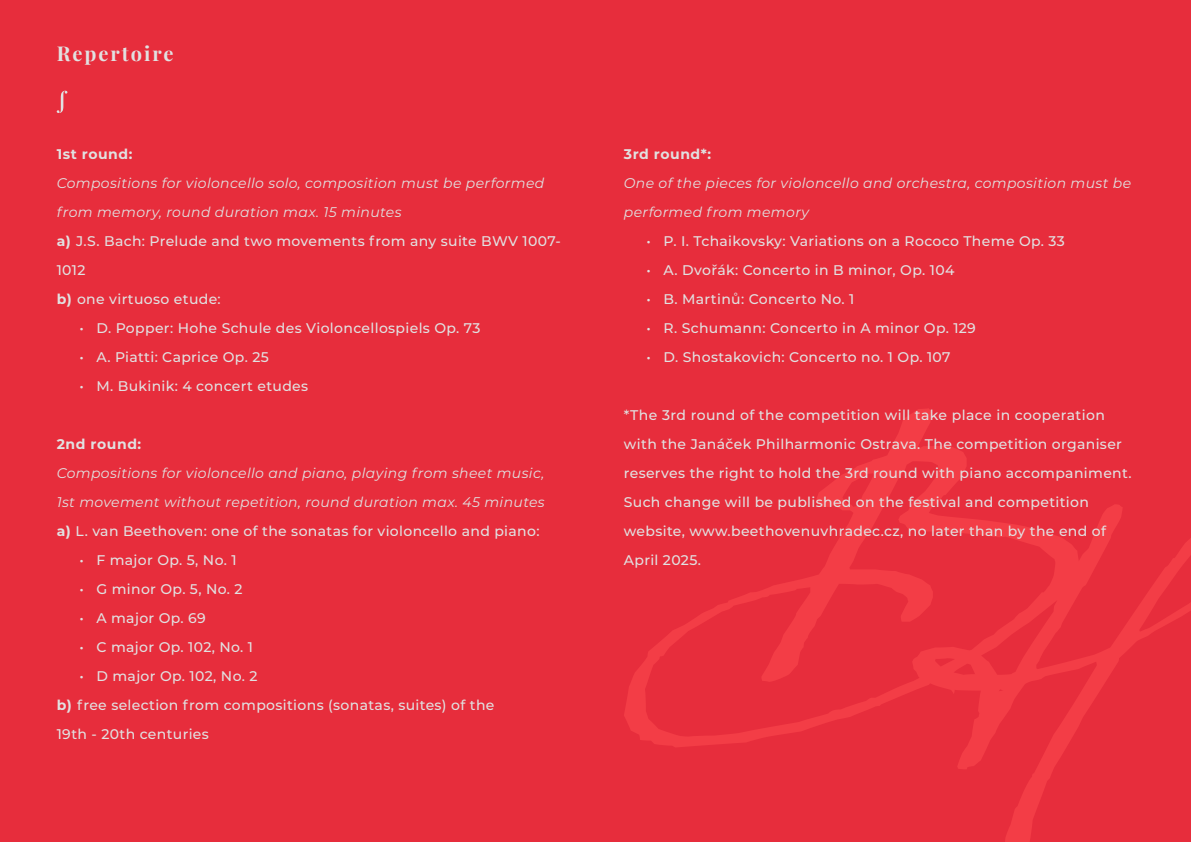
<style>
.page{position:relative;width:1191px;height:842px;background:#e72d3c}
.page>*{position:absolute;margin:0;border:0;box-sizing:border-box;transform-origin:0 0}
.t1{font:700 20px "Playfair Display";letter-spacing:.1em;color:#e1e1e1}
.t2{font:500 14px/29px "Montserrat";letter-spacing:.025em;color:#e1e1e1}
.t3{font:italic 14px/29px "Montserrat";letter-spacing:.025em;color:#e1e1e1}
.t4{font:700 14px "Montserrat";letter-spacing:.04em;color:#e1e1e1}
.s1{font-weight:700;font-style:normal}
.s2{font-weight:500;font-style:normal}
.s3{font-weight:700}
</style>
<div class="page">
<svg style="left:57px;top:91px;width:10px;height:22px"></svg>
<svg style="left:624px;top:409px;width:567px;height:433px"></svg>
<h1 class="t1" style="left:57px;top:38px;width:118px">Repertoire</h1>
<p class="t4" style="left:57px;top:144px;width:77px">1st round:</p>
<p class="t3" style="left:57px;top:168px;width:505px">Compositions for violoncello solo, composition must be performed from memory, round duration max. 15 minutes<br><span class="s1">a)</span> <span class="s2">J.S. Bach: Prelude and two movements from any suite BWV 1007- 1012<br></span><span class="s1">b)</span> <span class="s2">one virtuoso etude:</span></p>
<p class="t2" style="left:79px;top:313px;width:403px">• D. Popper: Hohe Schule des Violoncellospiels Op. 73</p>
<p class="t2" style="left:79px;top:342px;width:191px">• A. Piatti: Caprice Op. 25</p>
<p class="t2" style="left:79px;top:371px;width:230px">• M. Bukinik: 4 concert etudes</p>
<p class="t4" style="left:57px;top:434px;width:86px">2nd round:</p>
<p class="t3" style="left:57px;top:458px;width:489px;text-align:justify">Compositions for violoncello and piano, playing from sheet music, 1st movement without repetition, round duration max. 45 minutes <span class="s1">a)</span> <span class="s2">L. van Beethoven: one of the sonatas for violoncello and piano:</span></p>
<p class="t2" style="left:79px;top:545px;width:159px">• F major Op. 5, No. 1</p>
<p class="t2" style="left:79px;top:574px;width:165px">• G minor Op. 5, No. 2</p>
<p class="t2" style="left:79px;top:603px;width:128px">• A major Op. 69</p>
<p class="t2" style="left:79px;top:632px;width:175px">• C major Op. 102, No. 1</p>
<p class="t2" style="left:57px;top:661px;width:439px;text-indent:23px">• D major Op. 102, No. 2<br><span class="s3">b)</span> free selection from compositions (sonatas, suites) of the<br>19th - 20th centuries</p>
<p class="t4" style="left:624px;top:144px;width:89px">3rd round*:</p>
<p class="t3" style="left:624px;top:168px;width:509px">One of the pieces for violoncello and orchestra, composition must be performed from memory</p>
<p class="t2" style="left:646px;top:226px;width:420px">• P. I. Tchaikovsky: Variations on a Rococo Theme Op. 33</p>
<p class="t2" style="left:646px;top:255px;width:309px">• A. Dvořák: Concerto in B minor, Op. 104</p>
<p class="t2" style="left:646px;top:284px;width:209px">• B. Martinů: Concerto No. 1</p>
<p class="t2" style="left:646px;top:313px;width:331px">• R. Schumann: Concerto in A minor Op. 129</p>
<p class="t2" style="left:646px;top:342px;width:305px">• D. Shostakovich: Concerto no. 1 Op. 107</p>
<p class="t2" style="left:624px;top:400px;width:509px">*The 3rd round of the competition will take place in cooperation with the Janáček Philharmonic Ostrava. The competition organiser reserves the right to hold the 3rd round with piano accompaniment.<br>Such change will be published on the festival and competition website, www.beethovenuvhradec.cz, no later than by the end of April 2025.</p>
</div>
